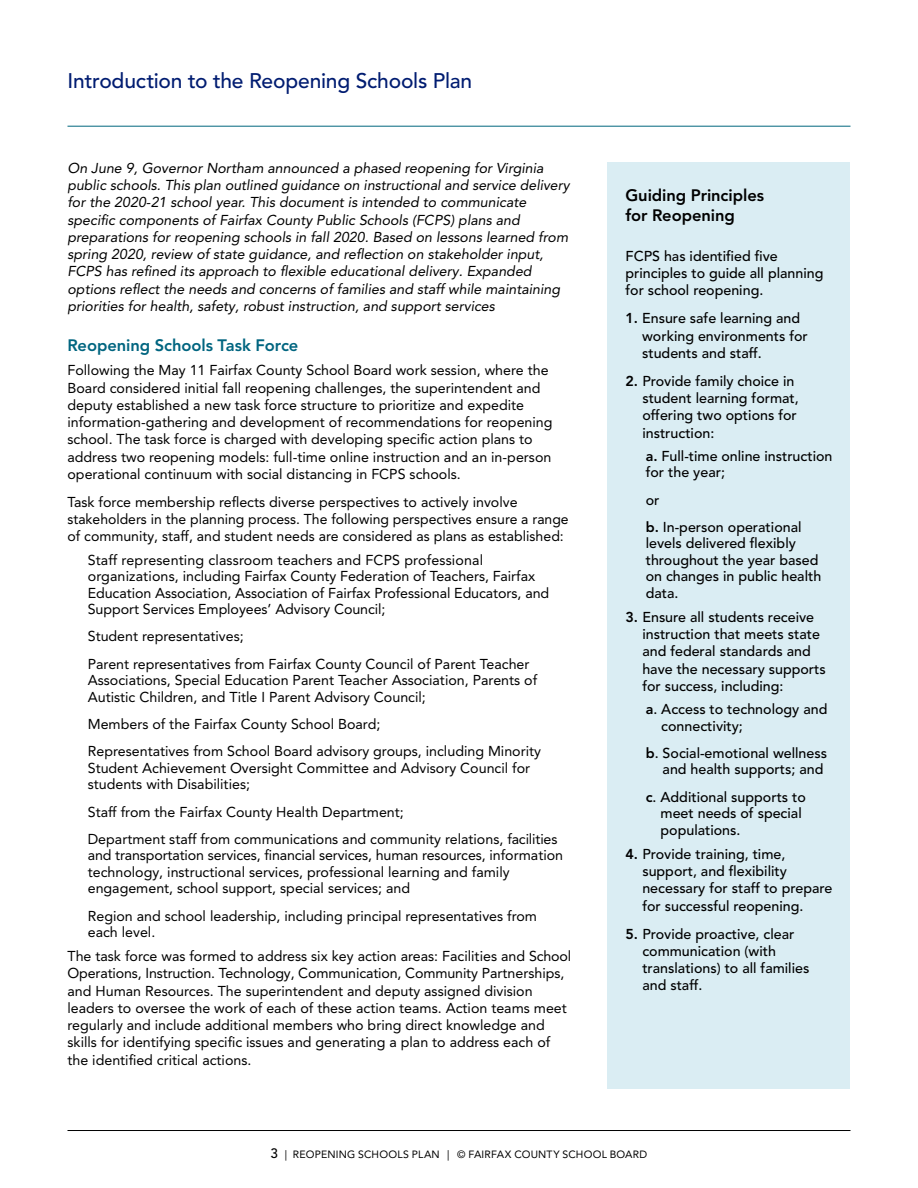
<style>
.page{position:relative;width:918px;height:1188px;background:#fff}
.page>*{position:absolute;margin:0;border:0;box-sizing:border-box;transform-origin:0 0}
.Headers_-_jp{font:500 21px "Avenir LT Pro";letter-spacing:-.01em;color:#001c71}
.Subhead_-_jp{font:800 16.5px/19.5px "Avenir LT Pro";letter-spacing:-.005em;color:#000}
.Subhead_-_jp-2{font:800 16.5px "Avenir LT Pro";letter-spacing:-.005em;color:#006580}
.Body{font:14.25px/17.2px "Avenir LT Pro";color:#000}
.Bullets{font:14.25px/16.5px "Avenir LT Pro";color:#000}
.Body-2{font:italic 14.25px/17.2px "Avenir LT Pro";color:#000}
.Body-3{font:500 14.25px/17.2px "Avenir LT Pro";color:#000}
.Bullets-2{font:500 14.25px/16.5px "Avenir LT Pro";color:#000}
.t1{font:10.5px "Avenir LT Pro";letter-spacing:.02em;color:#000}
.s1{font-weight:800}
.s2{font-weight:500;font-size:13.5px}
</style>
<div class="page">
<hr style="left:68px;top:1130px;width:782px;height:1px;background:#000">
<hr style="left:68px;top:126px;width:782px;height:1px;background:#00667d">
<div style="left:608px;top:162px;width:242px;height:927px;background:#daedf3"></div>
<p class="Headers_-_jp" style="left:68px;top:68px;width:406px">Introduction to the Reopening Schools Plan</p>
<p class="Body-2" style="left:68px;top:159px;width:504px">On June 9, Governor Northam announced a phased reopening for Virginia public schools. This plan outlined guidance on instructional and service delivery for the 2020-21 school year. This document is intended to communicate specific components of Fairfax County Public Schools (FCPS) plans and preparations for reopening schools in fall 2020. Based on lessons learned from spring 2020, review of state guidance, and reflection on stakeholder input, FCPS has refined its approach to flexible educational delivery. Expanded options reflect the needs and concerns of families and staff while maintaining priorities for health, safety, robust instruction, and support services</p>
<p class="Subhead_-_jp-2" style="left:68px;top:335px;width:232px">Reopening Schools Task Force</p>
<p class="Body" style="left:68px;top:362px;width:487px">Following the May 11 Fairfax County School Board work session, where the Board considered initial fall reopening challenges, the superintendent and deputy established a new task force structure to prioritize and expedite information-gathering and development of recommendations for reopening school. The task force is charged with developing specific action plans to address two reopening models: full-time online instruction and an in-person operational continuum with social distancing in FCPS schools.</p>
<p class="Body" style="left:68px;top:493px;width:503px">Task force membership reflects diverse perspectives to actively involve stakeholders in the planning process. The following perspectives ensure a range of community, staff, and student needs are considered as plans as established:</p>
<p class="Bullets" style="left:88px;top:551px;width:463px">Staff representing classroom teachers and FCPS professional organizations, including Fairfax County Federation of Teachers, Fairfax Education Association, Association of Fairfax Professional Educators, and Support Services Employees’ Advisory Council;</p>
<p class="Bullets" style="left:88px;top:628px;width:158px">Student representatives;</p>
<p class="Bullets" style="left:88px;top:655px;width:451px">Parent representatives from Fairfax County Council of Parent Teacher<br>Associations, Special Education Parent Teacher Association, Parents of<br>Autistic Children, and Title I Parent Advisory Council;</p>
<p class="Bullets" style="left:88px;top:716px;width:294px">Members of the Fairfax County School Board;</p>
<p class="Bullets" style="left:88px;top:743px;width:455px">Representatives from School Board advisory groups, including Minority<br>Student Achievement Oversight Committee and Advisory Council for students with Disabilities;</p>
<p class="Bullets" style="left:88px;top:803px;width:318px">Staff from the Fairfax County Health Department;</p>
<p class="Bullets" style="left:88px;top:831px;width:477px">Department staff from communications and community relations, facilities and transportation services, financial services, human resources, information technology, instructional services, professional learning and family engagement, school support, special services; and</p>
<p class="Bullets" style="left:88px;top:907px;width:451px">Region and school leadership, including principal representatives from each level.</p>
<p class="Body" style="left:68px;top:947px;width:505px">The task force was formed to address six key action areas: Facilities and School Operations, Instruction. Technology, Communication, Community Partnerships, and Human Resources. The superintendent and deputy assigned division leaders to oversee the work of each of these action teams. Action teams meet regularly and include additional members who bring direct knowledge and skills for identifying specific issues and generating a plan to address each of the identified critical actions.</p>
<p class="Subhead_-_jp" style="left:626px;top:186px;width:140px">Guiding Principles for Reopening</p>
<p class="Body-3" style="left:626px;top:247px;width:199px">FCPS has identified five principles to guide all planning for school reopening.</p>
<p class="Body-3" style="left:642px;top:310px;width:167px;text-indent:-17px"><span class="s1">1.</span> Ensure safe learning and working environments for students and staff.</p>
<p class="Body-3" style="left:642px;top:373px;width:158px;text-indent:-17px"><span class="s1">2.</span> Provide family choice in student learning format, offering two options for instruction:</p>
<p class="Bullets-2" style="left:646px;top:448px;width:188px"><span class="s1">a.</span> Full-time online instruction for the year;</p>
<p class="Bullets-2" style="left:646px;top:492px;width:15px">or</p>
<p class="Bullets-2" style="left:646px;top:519px;width:177px"><span class="s1">b.</span> In-person operational levels delivered flexibly throughout the year based on changes in public health data.</p>
<p class="Body-3" style="left:642px;top:609px;width:185px;text-indent:-17px"><span class="s1">3.</span> Ensure all students receive instruction that meets state and federal standards and have the necessary supports for success, including:</p>
<p class="Bullets-2" style="left:661px;top:701px;width:168px;text-indent:-16px"><span class="s1">a</span>. Access to technology and connectivity;</p>
<p class="Bullets-2" style="left:646px;top:745px;width:183px;text-align:right"><span class="s1">b</span>. Social-emotional wellness and health supports; and</p>
<p class="Bullets-2" style="left:661px;top:789px;width:147px;text-indent:-15px"><span class="s1">c</span>. Additional supports to meet needs of special populations.</p>
<p class="Body-3" style="left:642px;top:845px;width:192px;text-indent:-17px"><span class="s1">4.</span> Provide training, time, support, and flexibility necessary for staff to prepare for successful reopening.</p>
<p class="Body-3" style="left:642px;top:925px;width:169px;text-indent:-17px"><span class="s1">5.</span> Provide proactive, clear communication (with translations) to all families and staff.</p>
<p class="t1" style="left:271px;top:1148px;width:378px"><span class="s2">3</span> | REOPENING SCHOOLS PLAN | © FAIRFAX COUNTY SCHOOL BOARD</p>
</div>
